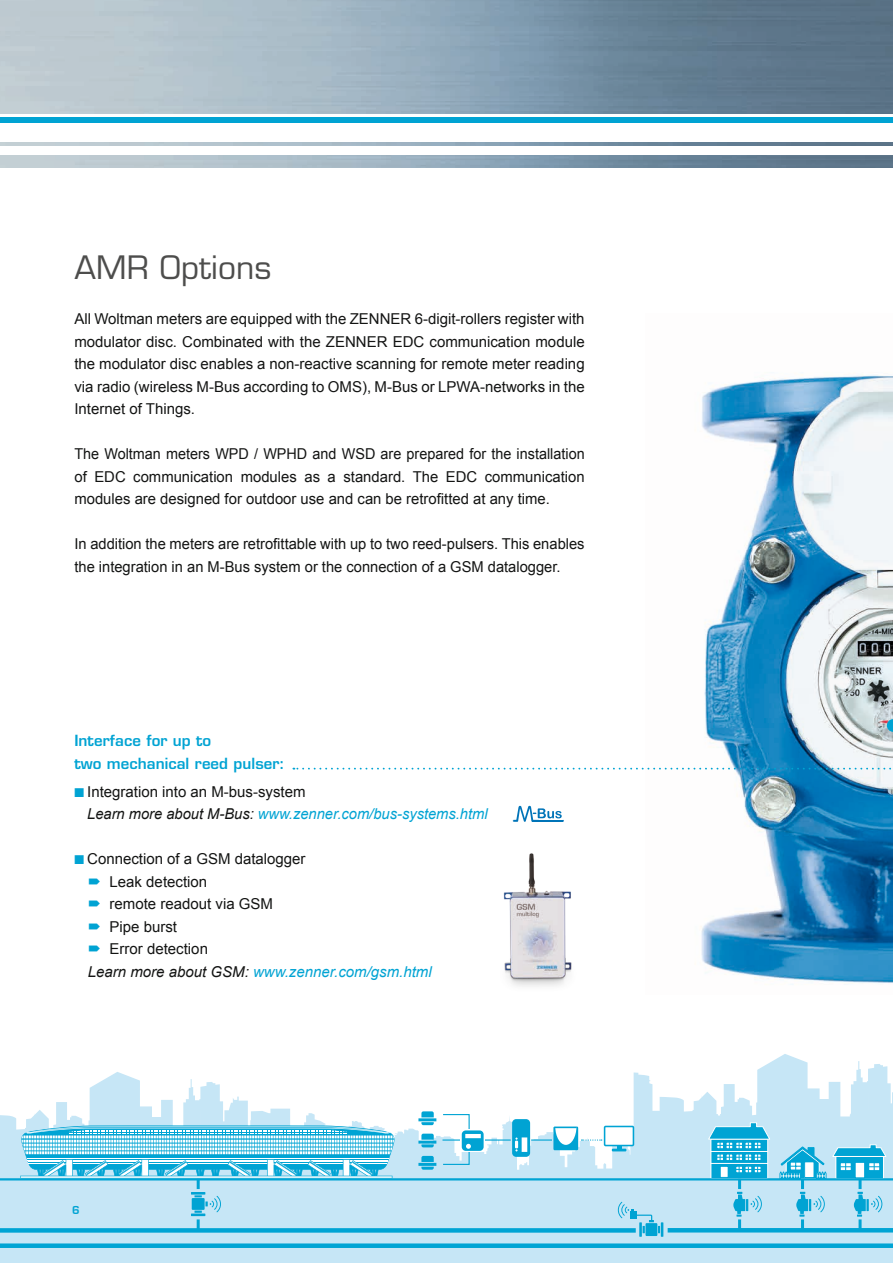
<style>
.page{position:relative;width:893px;height:1263px;background:#fff}
.page>*{position:absolute;margin:0;border:0;box-sizing:border-box;transform-origin:0 0}
.t1{font:31.5px "Eurostile LT Std";letter-spacing:.005em;color:#4d4d4c}
.t2{font:15px/22.5px "Arial";color:#131413;text-align:justify}
.t3{font:15px/22.5px "Arial";color:#131413;text-align:justify;scale:.96 1}
.t4{font:italic 15px/22.5px "Arial";color:#00a3d3}
.t5{font:600 15px/22.5px "Eurostile LT Std";letter-spacing:.005em;color:#00a3d3}
.t6{font:700 12px "Eurostile";color:#00a3d3}
.s1{font-style:normal;color:#131413}
.s2{color:#131413}
.s3{color:#00a3d3}
</style>
<div class="page">
<img style="left:0;top:0;width:893px;height:113px">
<img style="left:0;top:155px;width:893px;height:13px">
<div style="left:0;top:117px;width:893px;height:6px;background:#00a3d3"></div>
<img style="left:0;top:142px;width:893px;height:4px">
<img style="left:647px;top:374px;width:246px;height:611px">
<svg style="left:0;top:1072px;width:634px;height:191px;fill:#c6e6f6"></svg>
<svg style="left:634px;top:1054px;width:259px;height:209px;fill:#c6e6f6"></svg>
<div style="left:711px;top:1139px;width:57px;height:39px;background:#00a4d4"></div>
<div style="left:711px;top:1139px;width:57px;height:40px;border:1px solid #fff"></div>
<div style="left:720px;top:1166px;width:8px;height:11px;background:#fff"></div>
<div style="left:720px;top:1166px;width:8px;height:12px;border:1px solid #00a4d4"></div>
<div style="left:735px;top:1142px;width:8px;height:7px;border:1px solid #00a4d4"></div>
<div style="left:745px;top:1142px;width:7px;height:7px;border:1px solid #00a4d4"></div>
<div style="left:754px;top:1142px;width:7px;height:7px;border:1px solid #00a4d4"></div>
<div style="left:716px;top:1142px;width:8px;height:7px;border:1px solid #00a4d4"></div>
<div style="left:726px;top:1142px;width:7px;height:7px;border:1px solid #00a4d4"></div>
<hr style="left:711px;top:1163px;width:57px;height:1px;background:#fff">
<hr style="left:711px;top:1151px;width:57px;height:1px;background:#fff">
<svg style="left:708px;top:1122px;width:63px;height:26px"></svg>
<svg style="left:736px;top:1166px;width:25px;height:7px"></svg>
<svg style="left:717px;top:1154px;width:44px;height:6px"></svg>
<hr style="left:20px;top:1176px;width:372px;height:2px;background:#00a4d4">
<div style="left:0;top:1228px;width:636px;height:5px;background:#00a4d4"></div>
<div style="left:0;top:1243px;width:893px;height:5px;background:#00a4d4"></div>
<hr style="left:442px;top:1139px;width:69px;height:1px;background:#00a3d3">
<div style="left:604px;top:1126px;width:30px;height:20px;border:2px solid #00a4d4"></div>
<svg style="left:418px;top:1156px;width:18px;height:14px"></svg>
<svg style="left:418px;top:1134px;width:18px;height:13px"></svg>
<svg style="left:418px;top:1111px;width:18px;height:14px"></svg>
<div style="left:442px;top:1114px;width:28px;height:51px;border:1px solid #00a4d4"></div>
<svg style="left:461px;top:1129px;width:24px;height:23px"></svg>
<svg style="left:462px;top:1130px;width:22px;height:21px"></svg>
<svg style="left:512px;top:1119px;width:121px;height:38px"></svg>
<svg style="left:197px;top:1219px;width:3px;height:9px"></svg>
<hr style="left:668px;top:1228px;width:225px;height:4px;background:#00a4d4">
<hr style="left:0;top:1178px;width:893px;height:2px;background:#00a4d4">
<hr style="left:191px;top:1213px;width:14px;height:3px;background:#00a3d3">
<svg style="left:21px;top:1125px;width:374px;height:88px"></svg>
<svg style="left:618px;top:1202px;width:45px;height:35px"></svg>
<svg style="left:733px;top:1180px;width:29px;height:48px"></svg>
<svg style="left:779px;top:1144px;width:108px;height:84px"></svg>
<svg style="left:887px;top:719px;width:6px;height:13px"></svg>
<svg style="left:293px;top:768px;width:600px;height:1px"></svg>
<svg style="left:513px;top:806px;width:51px;height:16px"></svg>
<img style="left:503px;top:853px;width:69px;height:134px">
<h1 class="t1" style="left:74px;top:248px;width:199px">AMR Options</h1>
<p class="t2" style="left:74px;top:308px;width:512px">All Woltman meters are equipped with the ZENNER 6-digit-rollers register with modulator disc. Combinated with the ZENNER EDC communication module the modulator disc enables a non-reactive scanning for remote meter reading via radio (wireless M-Bus according to OMS), M-Bus or LPWA-networks in the Internet of Things.</p>
<p class="t3" style="left:74px;top:443px;width:533px">The Woltman meters WPD / WPHD and WSD are prepared for the installation of EDC communication modules as a standard. The EDC communication modules are designed for outdoor use and can be retrofitted at any time.</p>
<p class="t2" style="left:74px;top:533px;width:512px">In addition the meters are retrofittable with up to two reed-pulsers. This enables the integration in an M-Bus system or the connection of a GSM datalogger.</p>
<p class="t5" style="left:74px;top:729px;width:212px">Interface for up to<br>two mechanical reed pulser:</p>
<p class="t4" style="left:87px;top:780px;width:402px;text-indent:-13px">■ <span class="s1">Integration into an M-bus-system<br></span><span class="s2">Learn more about M-Bus:</span> www.zenner.com/bus-systems.html</p>
<p class="t2" style="left:74px;top:848px;width:233px"><span class="s3">■</span> Connection of a GSM datalogger</p>
<p class="t2" style="left:110px;top:870px;width:99px">Leak detection</p>
<p class="t2" style="left:110px;top:893px;width:165px">remote readout via GSM</p>
<p class="t2" style="left:110px;top:915px;width:69px">Pipe burst</p>
<p class="t2" style="left:110px;top:938px;width:100px">Error detection</p>
<p class="t4" style="left:88px;top:960px;width:345px"><span class="s2">Learn more about GSM:</span> www.zenner.com/gsm.html</p>
<p class="t6" style="left:72px;top:1203px;width:9px">6</p>
</div>
